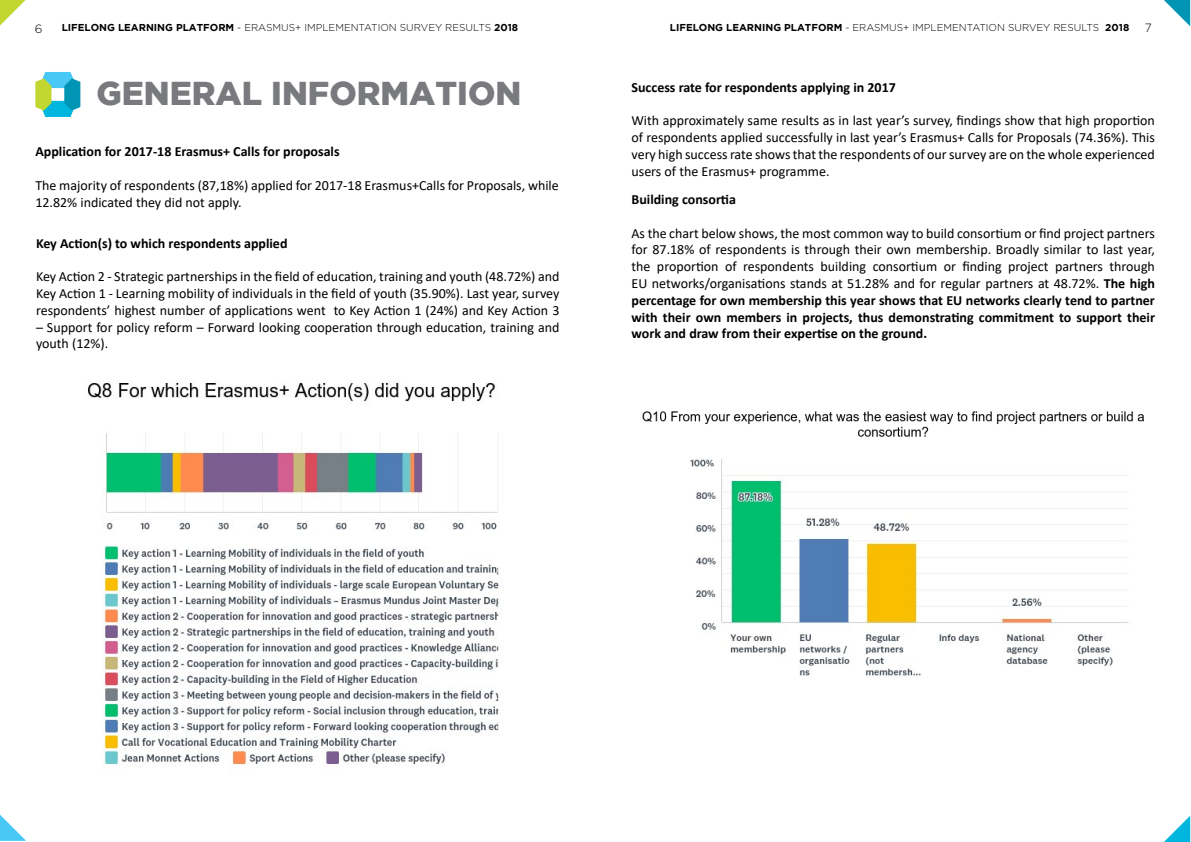
<style>
.page{position:relative;width:1191px;height:842px;background:#fff}
.page>*{position:absolute;margin:0;border:0;box-sizing:border-box;transform-origin:0 0}
.t1{font:900 33px "Gotham";color:#797a7d}
.t2{font:14px/16.8px "Calibri";color:#000;text-align:justify}
.t3{font:700 14px "Calibri";color:#000}
.t4{font:300 12px "Gotham";color:#000}
.t5{font:300 10px "Gotham";color:#000}
.s1{font-weight:700}
</style>
<div class="page">
<svg style="left:0;top:0;width:25px;height:26px"></svg>
<svg style="left:1164px;top:0;width:26px;height:26px"></svg>
<svg style="left:0;top:815px;width:26px;height:26px"></svg>
<svg style="left:1164px;top:816px;width:26px;height:26px"></svg>
<svg style="left:35px;top:72px;width:45px;height:45px"></svg>
<img style="left:88px;top:383px;width:410px;height:147px">
<img style="left:642px;top:411px;width:502px;height:26px">
<img style="left:690px;top:459px;width:439px;height:219px">
<img style="left:103px;top:546px;width:396px;height:220px">
<p class="t4" style="left:35px;top:21px;width:9px">6</p>
<p class="t5" style="left:62px;top:21px;width:458px"><span class="s1">LIFELONG LEARNING PLATFORM</span> - ERASMUS+ IMPLEMENTATION SURVEY RESULTS <span class="s1">2018</span></p>
<p class="t5" style="left:670px;top:21px;width:461px"><span class="s1">LIFELONG LEARNING PLATFORM</span> - ERASMUS+ IMPLEMENTATION SURVEY RESULTS <span class="s1">2018</span></p>
<p class="t4" style="left:1144px;top:20px;width:9px">7</p>
<h1 class="t1" style="left:96px;top:74px;width:426px">GENERAL INFORMATION</h1>
<p class="t3" style="left:35px;top:142px;width:306px">Application for 2017-18 Erasmus+ Calls for proposals</p>
<p class="t2" style="left:35px;top:176px;width:525px">The majority of respondents (87,18%) applied for 2017-18 Erasmus+Calls for Proposals, while<br>12.82% indicated they did not apply.</p>
<p class="t3" style="left:36px;top:233px;width:253px">Key Action(s) to which respondents applied</p>
<p class="t2" style="left:36px;top:268px;width:525px">Key Action 2 - Strategic partnerships in the field of education, training and youth (48.72%) and Key Action 1 - Learning mobility of individuals in the field of youth (35.90%). Last year, survey respondents’ highest number of applications went to Key Action 1 (24%) and Key Action 3</p>
<p class="t2" style="left:36px;top:318px;width:525px">– Support for policy reform – Forward looking cooperation through education, training and youth (12%).</p>
<p class="t3" style="left:631px;top:77px;width:266px">Success rate for respondents applying in 2017</p>
<p class="t2" style="left:631px;top:112px;width:525px">With approximately same results as in last year’s survey, findings show that high proportion of respondents applied successfully in last year’s Erasmus+ Calls for Proposals (74.36%). This very high success rate shows that the respondents of our survey are on the whole experienced users of the Erasmus+ programme.</p>
<p class="t3" style="left:631px;top:189px;width:106px">Building consortia</p>
<p class="t2" style="left:631px;top:224px;width:525px">As the chart below shows, the most common way to build consortium or find project partners for 87.18% of respondents is through their own membership. Broadly similar to last year, the proportion of respondents building consortium or finding project partners through EU networks/organisations stands at 51.28% and for regular partners at 48.72%. <span class="s1">The high percentage for own membership this year shows that EU networks clearly tend to partner with their own members in projects, thus demonstrating commitment to support their work and draw from their expertise on the ground.</span></p>
</div>
